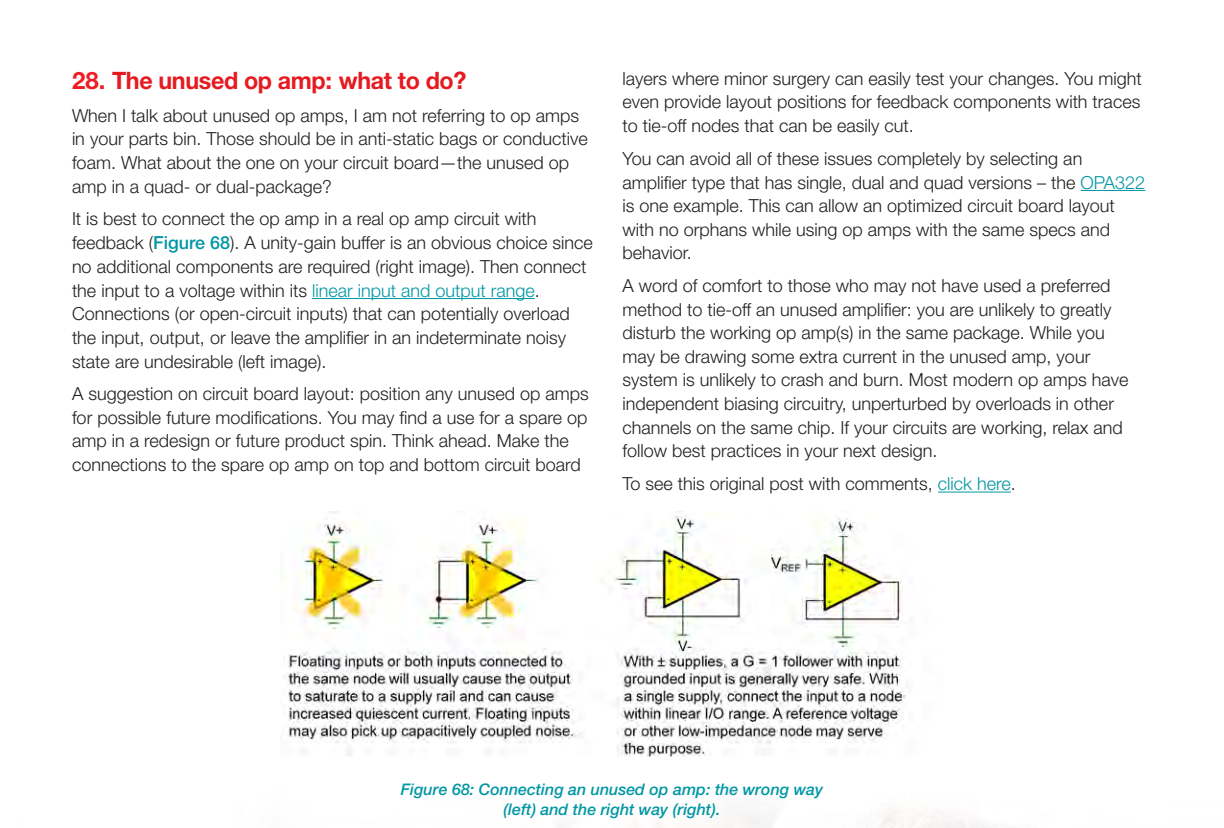
<style>
.page{position:relative;width:1224px;height:828px;background:#fff}
.page>*{position:absolute;margin:0;border:0;box-sizing:border-box;transform-origin:0 0}
.t1{font:700 24px "Helvetica Neue LT Std";letter-spacing:-.015em;color:#e51b21}
.t2{font:300 18px/23.6px "Helvetica Neue LT Std";color:#231f20}
.t3{font:italic 500 16px/20px "Helvetica Neue LT Std";color:#0097a4;text-align:center}
.s1{color:#ee1d23}
.s2{font-weight:500;color:#0097a4}
.s3{color:#0097a4}
</style>
<div class="page">
<hr style="left:312px;top:298px;width:223px;height:1px;background:#0097a4">
<hr style="left:1081px;top:190px;width:64px;height:1px;background:#0097a4">
<hr style="left:938px;top:492px;width:73px;height:1px;background:#0097a4">
<img style="left:280px;top:511px;width:626px;height:246px">
<h1 class="t1" style="left:72px;top:66px;width:396px"><span class="s1">28.</span> The unused op amp<span class="s1">:</span> what to do?</h1>
<p class="t2" style="left:72px;top:103px;width:517px">When I talk about unused op amps, I am not referring to op amps in your parts bin. Those should be in anti-static bags or conductive foam. What about the one on your circuit board—the unused op amp in a quad- or dual-package?</p>
<p class="t2" style="left:72px;top:206px;width:522px">It is best to connect the op amp in a real op amp circuit with feedback (<span class="s2">Figure 68</span>). A unity-gain buffer is an obvious choice since no additional components are required (right image). Then connect the input to a voltage within its <span class="s3">linear input and output range</span>.<br>Connections (or open-circuit inputs) that can potentially overload the input, output, or leave the amplifier in an indeterminate noisy state are undesirable (left image).</p>
<p class="t2" style="left:72px;top:382px;width:518px">A suggestion on circuit board layout: position any unused op amps for possible future modifications. You may find a use for a spare op amp in a redesign or future product spin. Think ahead. Make the connections to the spare op amp on top and bottom circuit board</p>
<p class="t2" style="left:623px;top:66px;width:521px;text-align:justify">layers where minor surgery can easily test your changes. You might even provide layout positions for feedback components with traces to tie-off nodes that can be easily cut.</p>
<p class="t2" style="left:623px;top:146px;width:524px">You can avoid all of these issues completely by selecting an amplifier type that has single, dual and quad versions – the <span class="s3">OPA322 </span>is one example. This can allow an optimized circuit board layout with no orphans while using op amps with the same specs and behavior.</p>
<p class="t2" style="left:623px;top:273px;width:508px">A word of comfort to those who may not have used a preferred method to tie-off an unused amplifier: you are unlikely to greatly disturb the working op amp(s) in the same package. While you may be drawing some extra current in the unused amp, your system is unlikely to crash and burn. Most modern op amps have independent biasing circuitry, unperturbed by overloads in other channels on the same chip. If your circuits are working, relax and follow best practices in your next design.</p>
<p class="t2" style="left:623px;top:472px;width:395px">To see this original post with comments, <span class="s3">click here</span>.</p>
<p class="t3" style="left:401px;top:779px;width:424px">Figure 68: Connecting an unused op amp: the wrong way (left) and the right way (right).</p>
</div>
